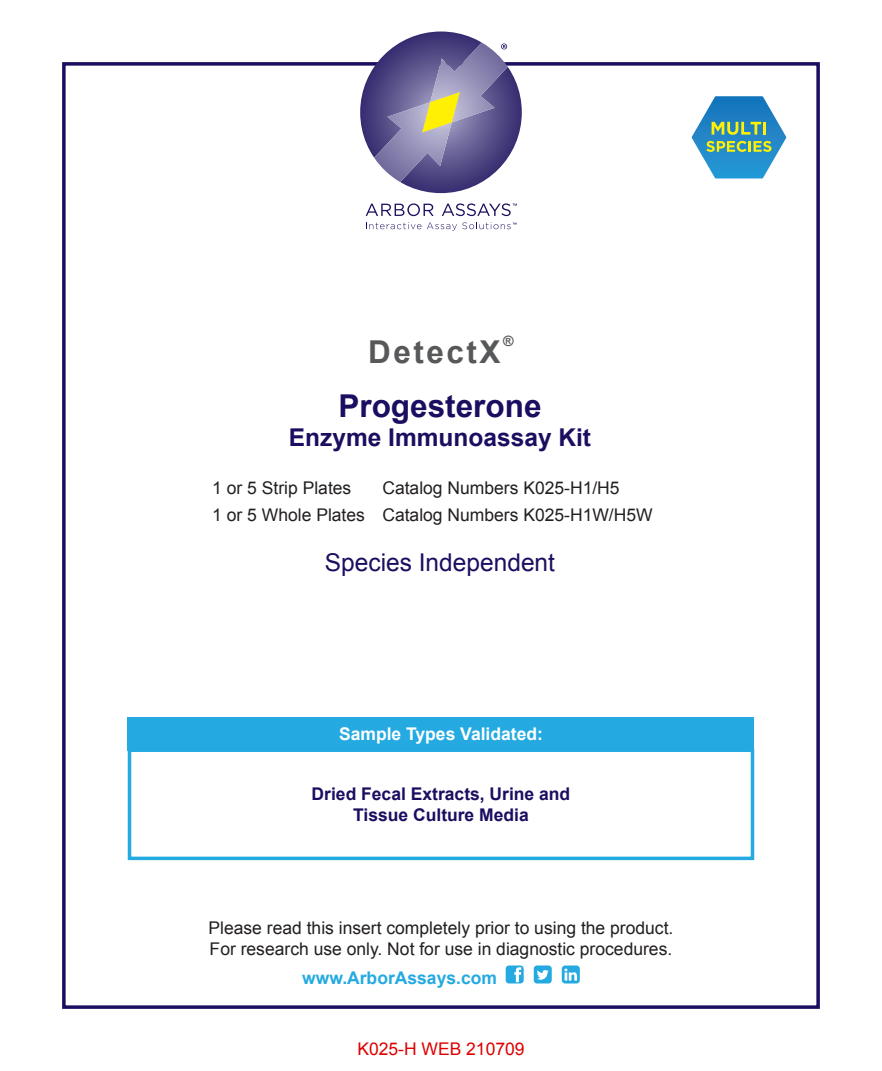
<style>
.page{position:relative;width:882px;height:1071px;background:#fff}
.page>*{position:absolute;margin:0;border:0;box-sizing:border-box;transform-origin:0 0}
.ASSAY_NAME{font:700 31.5px "Arial";color:#1a0e60}
.t1{font:700 31.5px "Arial";letter-spacing:.08em;color:#57585a}
.t2{font:700 24.5px "Arial";color:#1a0e60}
.t3{font:24.5px "Arial";color:#1a0e60}
.t4{font:17.5px/21px "Arial";color:#231f20}
.t5{font:700 17.5px "Arial";color:#1a0e60}
.t6{font:700 17.5px "Arial";color:#fff}
.t7{font:700 17.5px "Arial";color:#24aae1}
.t8{font:17.5px "Arial";color:#de0000}
.t9{font:700 14.35px "Arial";color:#57585a}
</style>
<div class="page">
<div style="left:62px;top:62px;width:758px;height:947px;border:4px solid #1a0e60"></div>
<div style="left:128px;top:717px;width:626px;height:34px;background:#24aae1"></div>
<svg style="left:534px;top:965px;width:18px;height:19px"></svg>
<svg style="left:506px;top:965px;width:18px;height:19px"></svg>
<svg style="left:562px;top:965px;width:18px;height:19px"></svg>
<div style="left:128px;top:748px;width:626px;height:112px;border:4px solid #24aae1"></div>
<svg style="left:366px;top:203px;width:68px;height:13px"></svg>
<svg style="left:442px;top:203px;width:75px;height:13px"></svg>
<svg style="left:366px;top:222px;width:55px;height:7px"></svg>
<svg style="left:427px;top:222px;width:90px;height:9px"></svg>
<svg style="left:360px;top:32px;width:162px;height:161px"></svg>
<svg style="left:691px;top:96px;width:96px;height:83px"></svg>
<h1 class="t1" style="left:368px;top:331px;width:134px">DetectX</h1>
<p class="t9" style="left:503px;top:331px;width:12px">®</p>
<p class="ASSAY_NAME" style="left:338px;top:385px;width:205px">Progesterone</p>
<p class="t2" style="left:289px;top:421px;width:304px">Enzyme Immunoassay Kit</p>
<p class="t4" style="left:212px;top:477px;width:141px">1 or 5 Strip Plates</p>
<p class="t4" style="left:382px;top:477px;width:239px">Catalog Numbers K025-H1/H5</p>
<p class="t4" style="left:212px;top:504px;width:154px">1 or 5 Whole Plates</p>
<p class="t4" style="left:382px;top:504px;width:272px">Catalog Numbers K025-H1W/H5W</p>
<p class="t3" style="left:325px;top:546px;width:232px">Species Independent</p>
<p class="t6" style="left:339px;top:722px;width:205px">Sample Types Validated:</p>
<p class="t5" style="left:312px;top:782px;width:260px">Dried Fecal Extracts, Urine and</p>
<p class="t5" style="left:353px;top:803px;width:177px">Tissue Culture Media</p>
<p class="t4" style="left:209px;top:917px;width:466px">Please read this insert completely prior to using the product.<br>For research use only. Not for use in diagnostic procedures.</p>
<p class="t7" style="left:302px;top:966px;width:196px">www.ArborAssays.com</p>
<p class="t8" style="left:357px;top:1037px;width:169px">K025-H WEB 210709</p>
</div>
